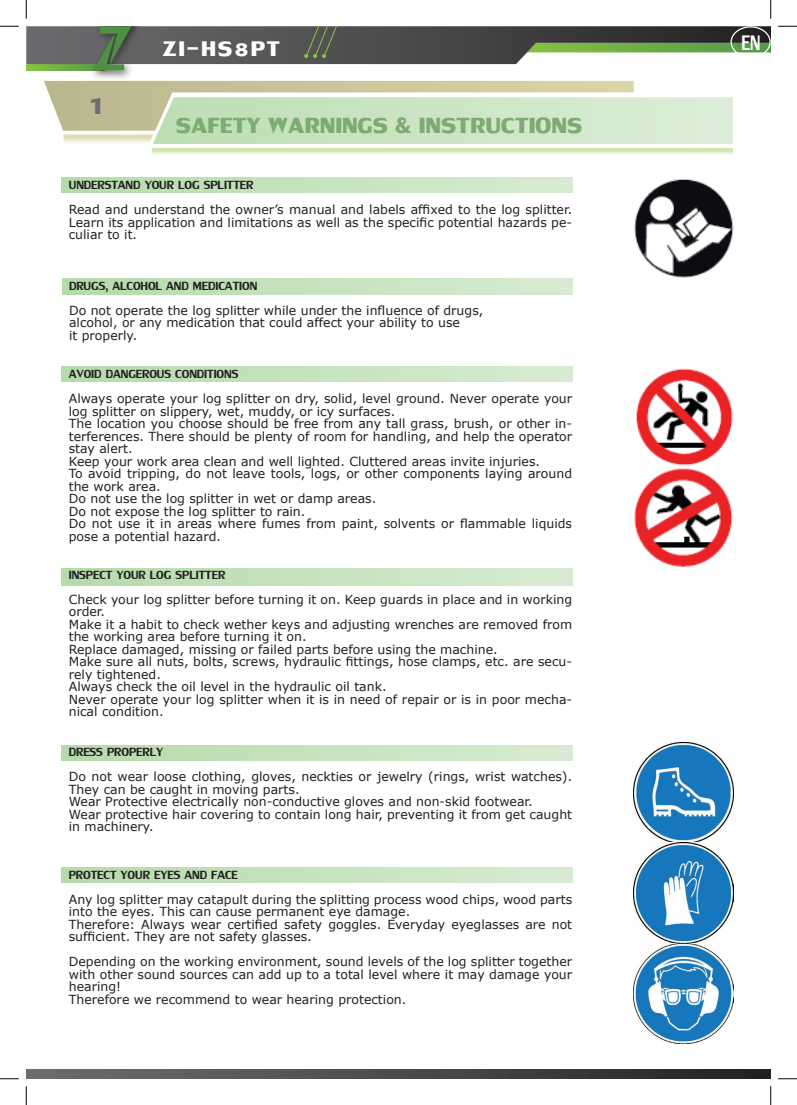
<style>
.page{position:relative;width:797px;height:1105px;background:#fff}
.page>*{position:absolute;margin:0;border:0;box-sizing:border-box;transform-origin:0 0}
.t1{font:40px "Lily UPC Bold";color:#6c6d70}
.t2{font:32.5px "Lily UPC Bold";color:#7dab73}
.t3{font:31.25px "Lily UPC Bold";letter-spacing:.05em;color:#fff}
.t4{font:31.12px "Lily UPC";color:#fff;scale:.76 1}
.t5{font:17.5px "Lily UPC";color:#231f20}
.t6{font:12.5px/12.5px "Verdana";color:#231f20}
</style>
<div class="page">
<svg style="left:26px;top:1069px;width:744px;height:10px;background:#49494a"></svg>
<div style="left:88px;top:26px;width:65px;height:59px;background:#231f20;opacity:.75"></div>
<svg style="left:26px;top:26px;width:745px;height:45px"></svg>
<div style="left:730px;top:26px;width:40px;height:32px;border:1px solid #fff;border-radius:50%"></div>
<svg style="left:152px;top:148px;width:581px;height:6px;background:#d9eac0"></svg>
<svg style="left:44px;top:81px;width:689px;height:63px;background:#d1dfc1"></svg>
<div style="left:62px;top:177px;width:510px;height:16px;background:linear-gradient(to right,#b6dbaa,#d8ebd3)"></div>
<img style="left:634px;top:179px;width:100px;height:99px">
<img style="left:634px;top:368px;width:99px;height:199px">
<svg style="left:62px;top:279px;width:510px;height:15px;background:#c6e2be"></svg>
<svg style="left:62px;top:366px;width:510px;height:15px;background:#c6e2be"></svg>
<div style="left:62px;top:569px;width:510px;height:16px;background:linear-gradient(to right,#b6dbaa,#d8ebd3)"></div>
<svg style="left:62px;top:745px;width:510px;height:15px;background:#c6e2be"></svg>
<img style="left:633px;top:743px;width:100px;height:300px">
<div style="left:62px;top:867px;width:510px;height:16px;background:linear-gradient(to right,#b6dbaa,#d8ebd3)"></div>
<svg style="left:0;top:25px;width:19px;height:2px"></svg>
<svg style="left:778px;top:25px;width:19px;height:2px"></svg>
<svg style="left:0;top:1078px;width:19px;height:1px"></svg>
<svg style="left:778px;top:1078px;width:19px;height:1px"></svg>
<svg style="left:25px;top:0;width:2px;height:19px"></svg>
<svg style="left:25px;top:1086px;width:2px;height:19px"></svg>
<svg style="left:770px;top:0;width:1px;height:19px"></svg>
<svg style="left:770px;top:1086px;width:1px;height:19px"></svg>
<h1 class="t1" style="left:87px;top:79px;width:21px">1</h1>
<h3 class="t3" style="left:163px;top:29px;width:119px">ZI-HS8PT</h3>
<h3 class="t4" style="left:741px;top:24px;width:26px">EN</h3>
<h2 class="t2" style="left:176px;top:104px;width:408px">SAFETY WARNINGS &amp; INSTRUCTIONS</h2>
<h3 class="t5" style="left:69px;top:175px;width:186px">UNDERSTAND YOUR LOG SPLITTER</h3>
<p class="t6" style="left:69px;top:203px;width:505px;text-align:justify">Read and understand the owner’s manual and labels affixed to the log splitter.<br>Learn its application and limitations as well as the specific potential hazards pe&shy;culiar to it.</p>
<h3 class="t5" style="left:69px;top:275px;width:190px">DRUGS, ALCOHOL AND MEDICATION</h3>
<p class="t6" style="left:69px;top:304px;width:416px">Do not operate the log splitter while under the influence of drugs, alcohol, or any medication that could affect your ability to use<br>it properly.</p>
<h3 class="t5" style="left:69px;top:363px;width:171px">AVOID DANGEROUS CONDITIONS</h3>
<p class="t6" style="left:69px;top:392px;width:505px">Always operate your log splitter on dry, solid, level ground. Never operate your log splitter on slippery, wet, muddy, or icy surfaces.<br>The location you choose should be free from any tall grass, brush, or other in&shy;terferences. There should be plenty of room for handling, and help the operator stay alert.<br>Keep your work area clean and well lighted. Cluttered areas invite injuries.<br>To avoid tripping, do not leave tools, logs, or other components laying around the work area.<br>Do not use the log splitter in wet or damp areas.<br>Do not expose the log splitter to rain.<br>Do not use it in areas where fumes from paint, solvents or flammable liquids pose a potential hazard.</p>
<h3 class="t5" style="left:69px;top:564px;width:158px">INSPECT YOUR LOG SPLITTER</h3>
<p class="t6" style="left:69px;top:593px;width:505px">Check your log splitter before turning it on. Keep guards in place and in working order.<br>Make it a habit to check wether keys and adjusting wrenches are removed from the working area before turning it on.<br>Replace damaged, missing or failed parts before using the machine.<br>Make sure all nuts, bolts, screws, hydraulic fittings, hose clamps, etc. are secu&shy;rely tightened.<br>Always check the oil level in the hydraulic oil tank.<br>Never operate your log splitter when it is in need of repair or is in poor mecha&shy;nical condition.</p>
<h3 class="t5" style="left:69px;top:742px;width:96px">DRESS PROPERLY</h3>
<p class="t6" style="left:69px;top:770px;width:505px">Do not wear loose clothing, gloves, neckties or jewelry (rings, wrist watches).<br>They can be caught in moving parts.<br>Wear Protective electrically non-conductive gloves and non-skid footwear.<br>Wear protective hair covering to contain long hair, preventing it from get caught in machinery.</p>
<h3 class="t5" style="left:69px;top:864px;width:171px">PROTECT YOUR EYES AND FACE</h3>
<p class="t6" style="left:69px;top:893px;width:505px">Any log splitter may catapult during the splitting process wood chips, wood parts into the eyes. This can cause permanent eye damage.<br>Therefore: Always wear certified safety goggles. Everyday eyeglasses are not sufficient. They are not safety glasses.</p>
<p class="t6" style="left:69px;top:955px;width:505px">Depending on the working environment, sound levels of the log splitter together with other sound sources can add up to a total level where it may damage your hearing!<br>Therefore we recommend to wear hearing protection.</p>
</div>
